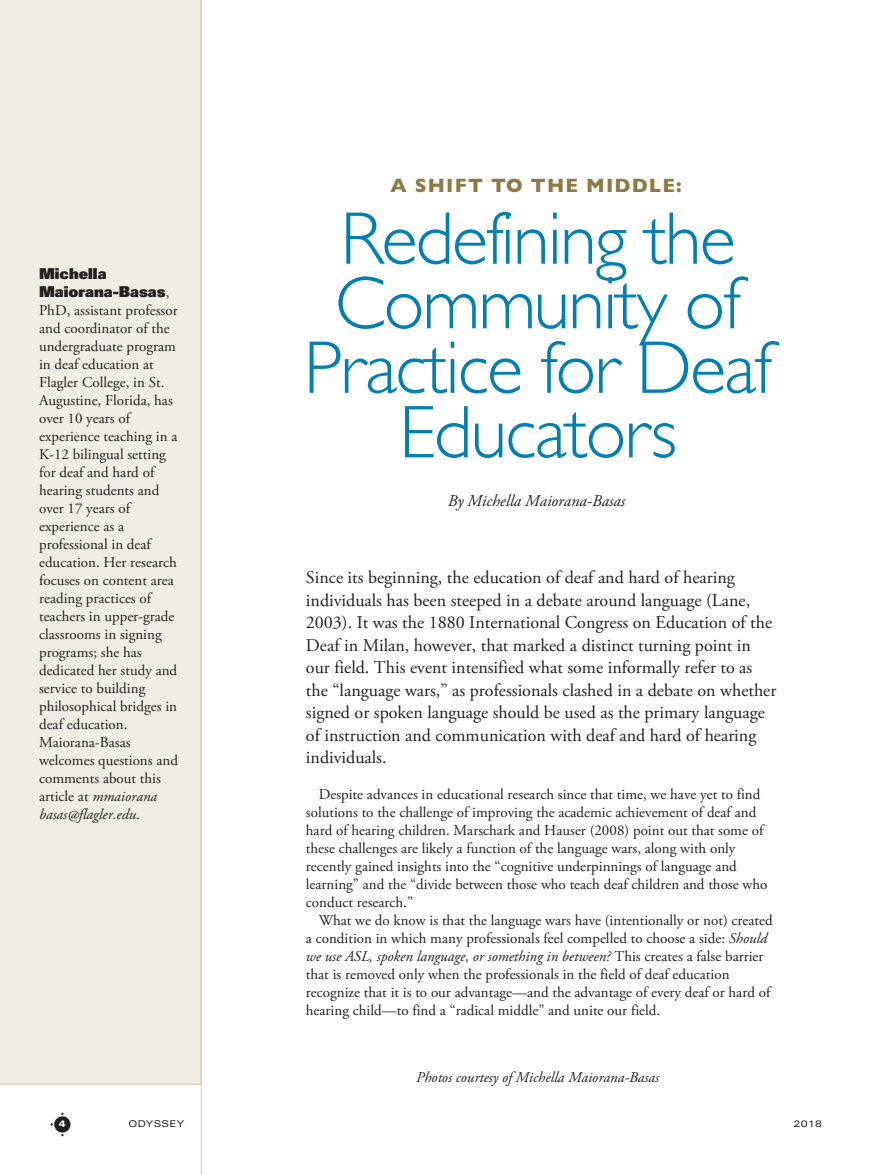
<style>
.page{position:relative;width:878px;height:1175px;background:#fff}
.page>*{position:absolute;margin:0;border:0;box-sizing:border-box;transform-origin:0 0}
.t1{font:300 75px/64.5px "Gill Sans";letter-spacing:-.025em;color:#007fb2;text-align:center}
.t2{font:700 19.5px "Gill Sans";letter-spacing:.06em;color:#907843}
.t3{font:18px/22.5px "Adobe Garamond Pro";color:#231f20}
.t4{font:italic 16.5px "Adobe Garamond Pro";color:#231f20}
.t5{font:15px/18px "Adobe Garamond Pro";color:#231f20}
.t6{font:italic 15px "Adobe Garamond Pro";color:#231f20}
.t7{font:900 15px/18px "Univers";color:#231f20}
.t8{font:expanded 9.3px "Univers";letter-spacing:.035em;color:#231f20}
.t9{font:900 expanded 9.3px "Univers";color:#fff}
.s1{font-family:"Adobe Garamond Pro";font-weight:400}
.s2{font-style:italic}
</style>
<div class="page">
<div style="left:54px;top:1116px;width:16px;height:16px;background:#231f20;border-radius:50%"></div>
<div style="left:0;top:0;width:201px;height:1084px;background:#f1ece4"></div>
<hr style="left:201px;top:0;width:1px;height:1174px;background:#d6cab6">
<p class="t7" style="left:39px;top:266px;width:132px">Michella<br>Maiorana-Basas<span class="s1">,</span></p>
<p class="t5" style="left:39px;top:302px;width:140px">PhD, assistant professor and coordinator of the undergraduate program in deaf education at<br>Flagler College, in St.<br>Augustine, Florida, has over 10 years of experience teaching in a<br>K-12 bilingual setting for deaf and hard of hearing students and over 17 years of experience as a professional in deaf education. Her research focuses on content area reading practices of teachers in upper-grade classrooms in signing programs; she has dedicated her study and service to building philosophical bridges in deaf education.<br>Maiorana-Basas welcomes questions and comments about this article at <span class="s2">mmaiorana basas@flagler.edu</span>.</p>
<h2 class="t2" style="left:390px;top:174px;width:293px">A SHIFT TO THE MIDDLE:</h2>
<h1 class="t1" style="left:304px;top:206px;width:470px">Redefining the<br>Community of<br>Practice for Deaf<br>Educators</h1>
<p class="t4" style="left:448px;top:494px;width:179px">By Michella Maiorana-Basas</p>
<p class="t3" style="left:306px;top:567px;width:472px">Since its beginning, the education of deaf and hard of hearing individuals has been steeped in a debate around language (Lane, 2003). It was the 1880 International Congress on Education of the Deaf in Milan, however, that marked a distinct turning point in our field. This event intensified what some informally refer to as the “language wars,” as professionals clashed in a debate on whether signed or spoken language should be used as the primary language of instruction and communication with deaf and hard of hearing individuals.</p>
<p class="t5" style="left:306px;top:786px;width:463px;text-indent:13px">Despite advances in educational research since that time, we have yet to find solutions to the challenge of improving the academic achievement of deaf and hard of hearing children. Marschark and Hauser (2008) point out that some of these challenges are likely a function of the language wars, along with only recently gained insights into the “cognitive underpinnings of language and learning” and the “divide between those who teach deaf children and those who conduct research.”</p>
<p class="t5" style="left:306px;top:912px;width:468px;text-indent:13px">What we do know is that the language wars have (intentionally or not) created a condition in which many professionals feel compelled to choose a side: <span class="s2">Should we use ASL, spoken language, or something in between?</span> This creates a false barrier that is removed only when the professionals in the field of deaf education recognize that it is to our advantage—and the advantage of every deaf or hard of hearing child—to find a “radical middle” and unite our field.</p>
<p class="t6" style="left:416px;top:1071px;width:244px">Photos courtesy of Michella Maiorana-Basas</p>
<p class="t9" style="left:59px;top:1120px;width:8px">4</p>
<p class="t8" style="left:128px;top:1120px;width:57px">ODYSSEY</p>
<p class="t8" style="left:793px;top:1120px;width:30px">2018</p>
</div>
